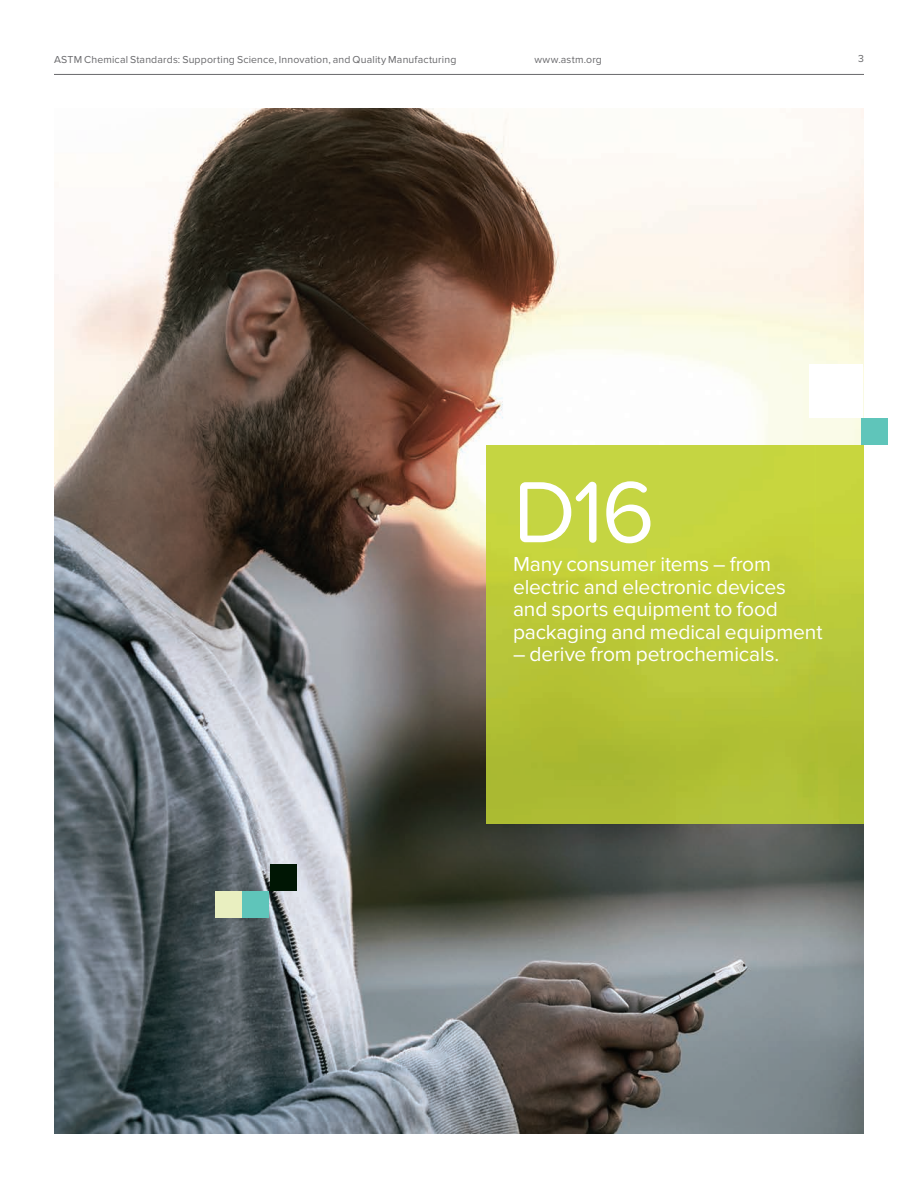
<style>
.page{position:relative;width:918px;height:1188px;background:#fff}
.page>*{position:absolute;margin:0;border:0;box-sizing:border-box;transform-origin:0 0}
.t1{font:90px "Proxima Nova Soft";color:#fff}
.t2{font:21px/22.5px "Proxima Nova";letter-spacing:-.005em;color:#fff}
.t3{font:10.5px "Proxima Nova";letter-spacing:.015em;color:#69696c}
</style>
<div class="page">
<img style="left:54px;top:108px;width:810px;height:1026px">
<hr style="left:54px;top:74px;width:810px;height:1px;background:#69696c">
<img style="left:486px;top:446px;width:378px;height:378px">
<div style="left:270px;top:864px;width:27px;height:27px;background:#001604"></div>
<div style="left:861px;top:418px;width:27px;height:28px;background:#5fc5ba"></div>
<div style="left:242px;top:891px;width:27px;height:27px;background:#5fc5ba"></div>
<div style="left:215px;top:891px;width:27px;height:27px;background:#e9efc0"></div>
<div style="left:809px;top:364px;width:54px;height:54px;background:#fff"></div>
<p class="t3" style="left:54px;top:53px;width:404px">ASTM Chemical Standards: Supporting Science, Innovation, and Quality Manufacturing</p>
<p class="t3" style="left:534px;top:53px;width:69px">www.astm.org</p>
<p class="t3" style="left:858px;top:53px;width:7px">3</p>
<h1 class="t1" style="left:513px;top:461px;width:143px">D16</h1>
<p class="t2" style="left:513px;top:554px;width:311px">Many consumer items – from electric and electronic devices and sports equipment to food packaging and medical equipment</p>
<p class="t2" style="left:513px;top:644px;width:268px">– derive from petrochemicals.</p>
</div>
